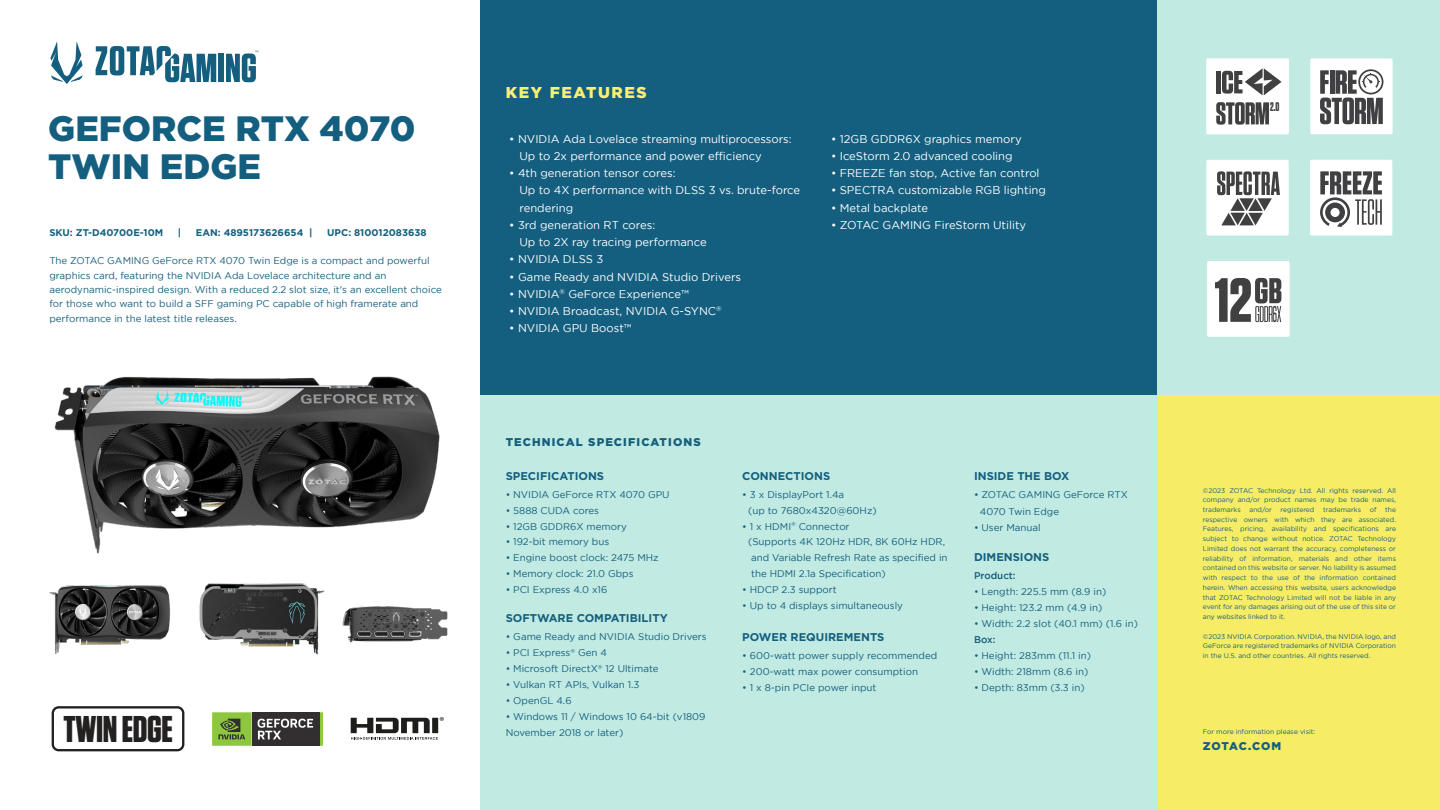
<style>
.page{position:relative;width:1440px;height:810px;background:#fff}
.page>*{position:absolute;margin:0;border:0;box-sizing:border-box;transform-origin:0 0}
.t1{font:700 62.1px "Tungsten";color:#404041}
.t2{font:700 37.2px "Tungsten";letter-spacing:-.01em;color:#232020}
.t3{font:900 35.25px/37.5px "Gotham";color:#145f7f}
.t4{font:500 22.8px "Tungsten";color:#404041;scale:.58 1}
.t5{font:900 15.75px "Gotham";letter-spacing:.1em;color:#fbf06e}
.t6{font:700 12.52px "Tungsten";color:#404041;scale:.8 1}
.t7{font:11.7px "Myriad Pro";color:#1d1d1b}
.t8{font:11.25px/17.2px "Gotham";color:#fff}
.t9{font:700 11.25px "Gotham";color:#145f7f}
.t10{font:900 11.25px "Gotham";letter-spacing:.1em;color:#145f7f}
.t11{font:900 11.25px "Gotham";letter-spacing:.07em;color:#145f7f}
.t12{font:9.75px/14.2px "Gotham";color:#145f7f}
.t13{font:700 9.75px "Gotham";color:#145f7f}
.t14{font:500 9.75px "Gotham";color:#145f7f}
.t15{font:6.75px/9.8px "Gotham";color:#145f7f;text-align:justify}
</style>
<div class="page">
<div style="left:1158px;top:384px;width:282px;height:426px;background:#f6ec65"></div>
<div style="left:480px;top:384px;width:678px;height:426px;background:#c1eae2"></div>
<div style="left:480px;top:0;width:678px;height:394px;background:#145f7f"></div>
<div style="left:1157px;top:0;width:283px;height:394px;background:#c1eae2"></div>
<svg style="left:50px;top:41px;width:33px;height:43px"></svg>
<svg style="left:96px;top:46px;width:120px;height:36px"></svg>
<div style="left:218px;top:54px;width:6px;height:28px;background:#145f7f"></div>
<svg style="left:226px;top:51px;width:32px;height:31px"></svg>
<div style="left:1310px;top:58px;width:83px;height:76px;background:#fff;border-radius:2px"></div>
<svg style="left:1320px;top:69px;width:63px;height:55px"></svg>
<div style="left:1310px;top:160px;width:82px;height:75px;background:#fff;border-radius:2px"></div>
<svg style="left:1320px;top:171px;width:62px;height:56px"></svg>
<div style="left:1207px;top:261px;width:83px;height:76px;background:#fff;border-radius:2px"></div>
<svg style="left:1255px;top:278px;width:26px;height:44px"></svg>
<div style="left:1206px;top:58px;width:83px;height:76px;background:#fff;border-radius:2px"></div>
<div style="left:1216px;top:71px;width:5px;height:22px;background:#404041"></div>
<svg style="left:1216px;top:102px;width:53px;height:23px"></svg>
<svg style="left:1222px;top:68px;width:60px;height:27px"></svg>
<div style="left:1206px;top:160px;width:83px;height:75px;background:#fff;border-radius:2px"></div>
<svg style="left:1217px;top:171px;width:63px;height:54px"></svg>
<svg style="left:351px;top:718px;width:87px;height:22px"></svg>
<svg style="left:212px;top:712px;width:111px;height:34px;background:#627349"></svg>
<img style="left:54px;top:376px;width:512px;height:178px">
<img style="left:202px;top:583px;width:103px;height:64px">
<img style="left:49px;top:585px;width:153px;height:69px">
<img style="left:305px;top:584px;width:143px;height:71px">
<svg style="left:52px;top:706px;width:132px;height:45px"></svg>
<h3 class="t3" style="left:48px;top:109px;width:369px">GEFORCE RTX 4070<br>TWIN EDGE</h3>
<p class="t13" style="left:49px;top:227px;width:115px">SKU: ZT-D40700E-10M</p>
<p class="t13" style="left:178px;top:227px;width:5px">|</p>
<p class="t13" style="left:196px;top:227px;width:118px">EAN: 4895173626654 |</p>
<p class="t13" style="left:327px;top:227px;width:101px">UPC: 810012083638</p>
<p class="t12" style="left:49px;top:254px;width:394px">The ZOTAC GAMING GeForce RTX 4070 Twin Edge is a compact and powerful graphics card, featuring the NVIDIA Ada Lovelace architecture and an aerodynamic-inspired design. With a reduced 2.2 slot size, it's an excellent choice for those who want to build a SFF gaming PC capable of high framerate and performance in the latest title releases.</p>
<h2 class="t2" style="left:64px;top:709px;width:111px">TWIN EDGE</h2>
<p class="t7" style="left:440px;top:714px;width:6px">®</p>
<h3 class="t5" style="left:506px;top:83px;width:143px">KEY FEATURES</h3>
<p class="t8" style="left:519px;top:130px;width:274px;text-indent:-10px">• NVIDIA Ada Lovelace streaming multiprocessors:<br>Up to 2x performance and power efficiency</p>
<p class="t8" style="left:519px;top:164px;width:282px;text-indent:-10px">• 4th generation tensor cores:<br>Up to 4X performance with DLSS 3 vs. brute-force rendering</p>
<p class="t8" style="left:519px;top:216px;width:189px;text-indent:-10px">• 3rd generation RT cores:<br>Up to 2X ray tracing performance</p>
<p class="t8" style="left:509px;top:251px;width:96px">• NVIDIA DLSS 3</p>
<p class="t8" style="left:509px;top:268px;width:233px">• Game Ready and NVIDIA Studio Drivers</p>
<p class="t8" style="left:509px;top:285px;width:181px">• NVIDIA<sup>®</sup> GeForce Experience™</p>
<p class="t8" style="left:509px;top:302px;width:214px">• NVIDIA Broadcast, NVIDIA G-SYNC<sup>®</sup></p>
<p class="t8" style="left:509px;top:320px;width:124px">• NVIDIA GPU Boost™</p>
<p class="t8" style="left:831px;top:130px;width:192px">• 12GB GDDR6X graphics memory</p>
<p class="t8" style="left:831px;top:147px;width:183px">• IceStorm 2.0 advanced cooling</p>
<p class="t8" style="left:831px;top:164px;width:210px">• FREEZE fan stop, Active fan control</p>
<p class="t8" style="left:831px;top:182px;width:217px">• SPECTRA customizable RGB lighting</p>
<p class="t8" style="left:831px;top:199px;width:99px">• Metal backplate</p>
<p class="t8" style="left:831px;top:216px;width:197px">• ZOTAC GAMING FireStorm Utility</p>
<p class="t10" style="left:506px;top:436px;width:197px">TECHNICAL SPECIFICATIONS</p>
<p class="t9" style="left:506px;top:470px;width:100px">SPECIFICATIONS</p>
<p class="t12" style="left:506px;top:487px;width:165px">• NVIDIA GeForce RTX 4070 GPU</p>
<p class="t12" style="left:506px;top:503px;width:95px">• 5888 CUDA cores</p>
<p class="t12" style="left:506px;top:519px;width:123px">• 12GB GDDR6X memory</p>
<p class="t12" style="left:506px;top:535px;width:105px">• 192-bit memory bus</p>
<p class="t12" style="left:506px;top:551px;width:155px">• Engine boost clock: 2475 MHz</p>
<p class="t12" style="left:506px;top:567px;width:129px">• Memory clock: 21.0 Gbps</p>
<p class="t12" style="left:506px;top:583px;width:103px">• PCI Express 4.0 x16</p>
<p class="t9" style="left:506px;top:611px;width:164px">SOFTWARE COMPATIBILITY</p>
<p class="t12" style="left:506px;top:629px;width:203px">• Game Ready and NVIDIA Studio Drivers</p>
<p class="t12" style="left:506px;top:645px;width:103px">• PCI Express<sup>®</sup> Gen 4</p>
<p class="t12" style="left:506px;top:661px;width:154px">• Microsoft DirectX<sup>®</sup> 12 Ultimate</p>
<p class="t12" style="left:506px;top:677px;width:135px">• Vulkan RT APIs, Vulkan 1.3</p>
<p class="t12" style="left:506px;top:693px;width:67px">• OpenGL 4.6</p>
<p class="t12" style="left:506px;top:708px;width:201px;line-height:16px">• Windows 11 / Windows 10 64-bit (v1809<br>November 2018 or later)</p>
<p class="t9" style="left:742px;top:470px;width:89px">CONNECTIONS</p>
<p class="t12" style="left:748px;top:486px;width:130px;line-height:16px;text-indent:-6px">• 3 x DisplayPort 1.4a<br>(up to 7680x4320@60Hz)</p>
<p class="t12" style="left:742px;top:519px;width:109px">• 1 x HDMI<sup>®</sup> Connector</p>
<p class="t12" style="left:748px;top:535px;width:198px">(Supports 4K 120Hz HDR, 8K 60Hz HDR,</p>
<p class="t12" style="left:751px;top:551px;width:198px">and Variable Refresh Rate as specified in</p>
<p class="t12" style="left:751px;top:567px;width:136px">the HDMI 2.1a Specification)</p>
<p class="t12" style="left:742px;top:583px;width:96px">• HDCP 2.3 support</p>
<p class="t12" style="left:742px;top:599px;width:162px">• Up to 4 displays simultaneously</p>
<p class="t9" style="left:742px;top:631px;width:143px">POWER REQUIREMENTS</p>
<p class="t12" style="left:742px;top:648px;width:196px">• 600-watt power supply recommended</p>
<p class="t12" style="left:742px;top:664px;width:177px">• 200-watt max power consumption</p>
<p class="t12" style="left:742px;top:680px;width:136px">• 1 x 8-pin PCIe power input</p>
<p class="t9" style="left:974px;top:470px;width:97px">INSIDE THE BOX</p>
<p class="t12" style="left:980px;top:485px;width:149px;line-height:17.5px;text-indent:-6px">• ZOTAC GAMING GeForce RTX<br>4070 Twin Edge</p>
<p class="t12" style="left:974px;top:520px;width:68px">• User Manual</p>
<p class="t9" style="left:974px;top:551px;width:77px">DIMENSIONS</p>
<p class="t14" style="left:974px;top:570px;width:43px">Product:</p>
<p class="t12" style="left:974px;top:584px;width:134px">• Length: 225.5 mm (8.9 in)</p>
<p class="t12" style="left:974px;top:600px;width:130px">• Height: 123.2 mm (4.9 in)</p>
<p class="t12" style="left:974px;top:616px;width:165px">• Width: 2.2 slot (40.1 mm) (1.6 in)</p>
<p class="t14" style="left:974px;top:634px;width:23px">Box:</p>
<p class="t12" style="left:974px;top:648px;width:118px">• Height: 283mm (11.1 in)</p>
<p class="t12" style="left:974px;top:664px;width:116px">• Width: 218mm (8.6 in)</p>
<p class="t12" style="left:974px;top:680px;width:112px">• Depth: 83mm (3.3 in)</p>
<p class="t6" style="left:1270px;top:100px;width:13px">2.0</p>
<h1 class="t1" style="left:1215px;top:267px;width:39px">12</h1>
<h3 class="t4" style="left:1273px;top:302px;width:10px">6</h3>
<p class="t15" style="left:1203px;top:485px;width:195px">©2023 ZOTAC Technology Ltd. All rights reserved. All company and/or product names may be trade names, trademarks</p>
<p class="t15" style="left:1249px;top:505px;width:24px">and/or</p>
<p class="t15" style="left:1281px;top:505px;width:35px">registered</p>
<p class="t15" style="left:1323px;top:505px;width:39px">trademarks</p>
<p class="t15" style="left:1370px;top:505px;width:8px">of</p>
<p class="t15" style="left:1203px;top:505px;width:195px;text-indent:182px">the respective owners with which they are associated.<br>Features, pricing, availability and specifications are subject to change without notice. ZOTAC Technology Limited does not warrant the accuracy, completeness or reliability of information, materials and other items contained on this website or server. No liability is assumed with respect to the use of the information contained herein. When accessing this website, users acknowledge that ZOTAC Technology Limited will not be liable in any event for any damages arising out of the use of this site or any websites linked to it.</p>
<p class="t15" style="left:1203px;top:631px;width:195px">©2023 NVIDIA Corporation. NVIDIA, the NVIDIA logo, and GeForce are registered trademarks of NVIDIA Corporation in the U.S. and other countries. All rights reserved.</p>
<p class="t15" style="left:1203px;top:726px;width:114px">For more information please visit:</p>
<p class="t11" style="left:1203px;top:739px;width:80px">ZOTAC.COM</p>
</div>
